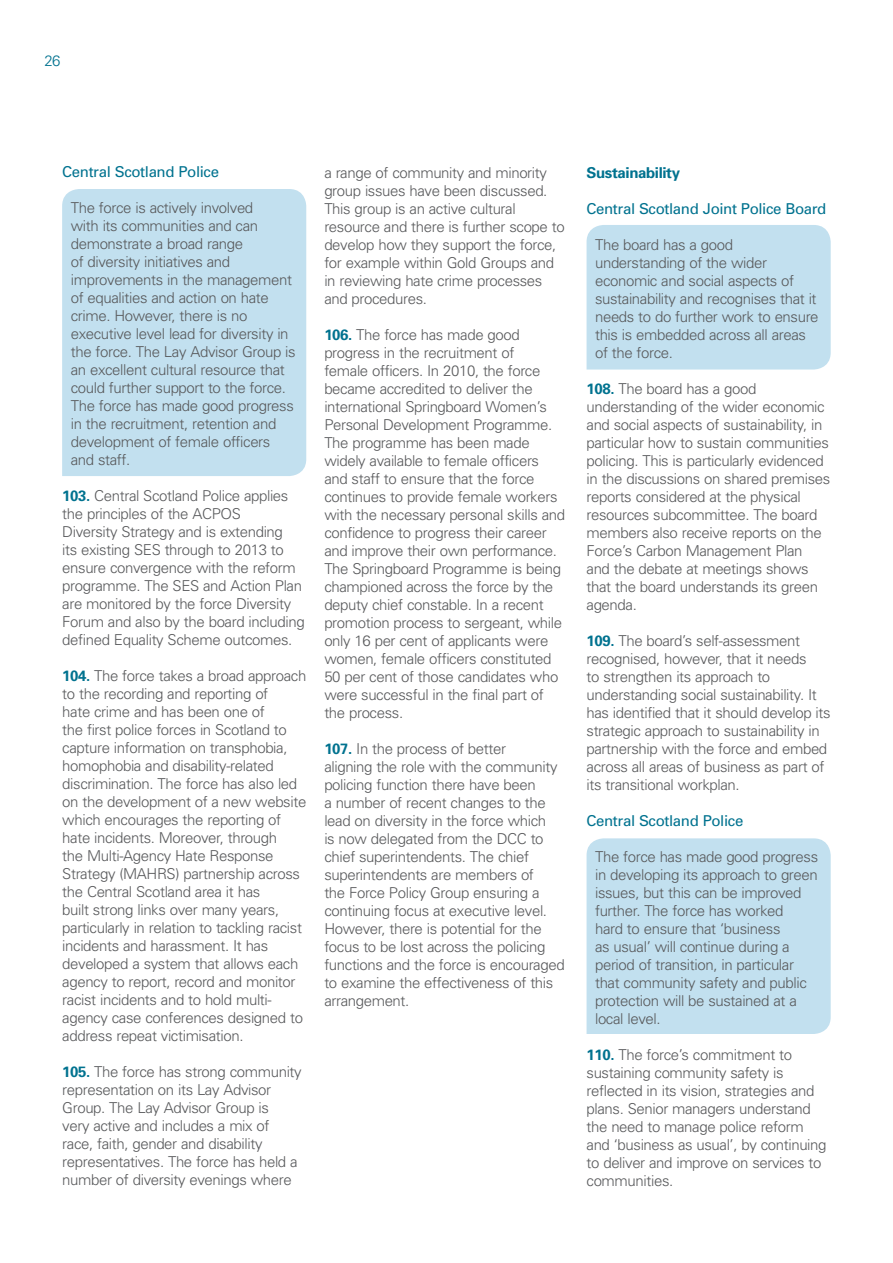
<style>
.page{position:relative;width:893px;height:1263px;background:#fff}
.page>*{position:absolute;margin:0;border:0;box-sizing:border-box;transform-origin:0 0}
.Paragraph{font:300 15px/18px "Univers";letter-spacing:-.025em;color:#58595b}
.Paragraph_-_highligh{font:300 15px/18px "Univers";letter-spacing:-.025em;color:#58595b}
.Heading_4{font:15px "Univers";letter-spacing:-.025em;color:#00728f}
.Heading_3{font:700 15px "Univers";letter-spacing:-.025em;color:#00728f}
.t1{font:300 15px "Univers";color:#00728f}
.s1{font-weight:700;color:#00728f}
</style>
<div class="page">
<div style="left:587px;top:225px;width:244px;height:144px;background:#c2e0ef"></div>
<div style="left:587px;top:838px;width:244px;height:196px;background:#c2e0ef"></div>
<div style="left:62px;top:189px;width:244px;height:287px;background:#c2e0ef"></div>
<p class="t1" style="left:45px;top:52px;width:17px">26</p>
<p class="Heading_4" style="left:62px;top:163px;width:158px">Central Scotland Police</p>
<p class="Paragraph_-_highligh" style="left:71px;top:199px;width:226px">The force is actively involved<br>with its communities and can demonstrate a broad range<br>of diversity initiatives and improvements in the management of equalities and action on hate crime. However, there is no executive level lead for diversity in the force. The Lay Advisor Group is an excellent cultural resource that could further support to the force.<br>The force has made good progress in the recruitment, retention and development of female officers and staff.</p>
<p class="Paragraph" style="left:62px;top:487px;width:244px"><span class="s1">103.</span> Central Scotland Police applies the principles of the ACPOS<br>Diversity Strategy and is extending<br>its existing SES through to 2013 to ensure convergence with the reform programme. The SES and Action Plan are monitored by the force Diversity Forum and also by the board including defined Equality Scheme outcomes.</p>
<p class="Paragraph" style="left:62px;top:667px;width:246px"><span class="s1">104.</span> The force takes a broad approach to the recording and reporting of<br>hate crime and has been one of<br>the first police forces in Scotland to capture information on transphobia, homophobia and disability-related discrimination. The force has also led on the development of a new website which encourages the reporting of hate incidents. Moreover, through<br>the Multi-Agency Hate Response Strategy (MAHRS) partnership across the Central Scotland area it has<br>built strong links over many years, particularly in relation to tackling racist incidents and harassment. It has developed a system that allows each agency to report, record and monitor racist incidents and to hold multi&shy;agency case conferences designed to address repeat victimisation.</p>
<p class="Paragraph" style="left:62px;top:1063px;width:241px"><span class="s1">105.</span> The force has strong community representation on its Lay Advisor Group. The Lay Advisor Group is<br>very active and includes a mix of race, faith, gender and disability representatives. The force has held a number of diversity evenings where</p>
<p class="Paragraph" style="left:324px;top:163px;width:242px">a range of community and minority group issues have been discussed.<br>This group is an active cultural resource and there is further scope to develop how they support the force, for example within Gold Groups and in reviewing hate crime processes and procedures.</p>
<p class="Paragraph" style="left:324px;top:325px;width:242px"><span class="s1">106.</span> The force has made good progress in the recruitment of<br>female officers. In 2010, the force became accredited to deliver the international Springboard Women’s Personal Development Programme.<br>The programme has been made widely available to female officers and staff to ensure that the force continues to provide female workers with the necessary personal skills and confidence to progress their career and improve their own performance.<br>The Springboard Programme is being championed across the force by the deputy chief constable. In a recent promotion process to sergeant, while only 16 per cent of applicants were women, female officers constituted 50 per cent of those candidates who were successful in the final part of the process.</p>
<p class="Paragraph" style="left:324px;top:739px;width:242px"><span class="s1">107.</span> In the process of better<br>aligning the role with the community policing function there have been<br>a number of recent changes to the lead on diversity in the force which<br>is now delegated from the DCC to chief superintendents. The chief superintendents are members of<br>the Force Policy Group ensuring a continuing focus at executive level.<br>However, there is potential for the focus to be lost across the policing functions and the force is encouraged to examine the effectiveness of this arrangement.</p>
<p class="Heading_3" style="left:587px;top:163px;width:95px">Sustainability</p>
<p class="Heading_4" style="left:587px;top:200px;width:241px">Central Scotland Joint Police Board</p>
<p class="Paragraph_-_highligh" style="left:595px;top:235px;width:225px">The board has a good understanding of the wider economic and social aspects of sustainability and recognises that it needs to do further work to ensure this is embedded across all areas of the force.</p>
<p class="Paragraph" style="left:587px;top:379px;width:245px"><span class="s1">108.</span> The board has a good understanding of the wider economic and social aspects of sustainability, in particular how to sustain communities policing. This is particularly evidenced in the discussions on shared premises reports considered at the physical resources subcommittee. The board members also receive reports on the Force’s Carbon Management Plan<br>and the debate at meetings shows that the board understands its green agenda.</p>
<p class="Paragraph" style="left:587px;top:631px;width:246px"><span class="s1">109.</span> The board’s self-assessment recognised, however, that it needs<br>to strengthen its approach to understanding social sustainability. It has identified that it should develop its strategic approach to sustainability in partnership with the force and embed across all areas of business as part of its transitional workplan.</p>
<p class="Heading_4" style="left:587px;top:812px;width:158px">Central Scotland Police</p>
<p class="Paragraph_-_highligh" style="left:595px;top:847px;width:225px">The force has made good progress in developing its approach to green issues, but this can be improved further. The force has worked<br>hard to ensure that ‘business<br>as usual’ will continue during a period of transition, in particular that community safety and public protection will be sustained at a local level.</p>
<p class="Paragraph" style="left:587px;top:1045px;width:242px"><span class="s1">110.</span> The force’s commitment to sustaining community safety is reflected in its vision, strategies and plans. Senior managers understand the need to manage police reform and ‘business as usual’, by continuing to deliver and improve on services to communities.</p>
</div>
